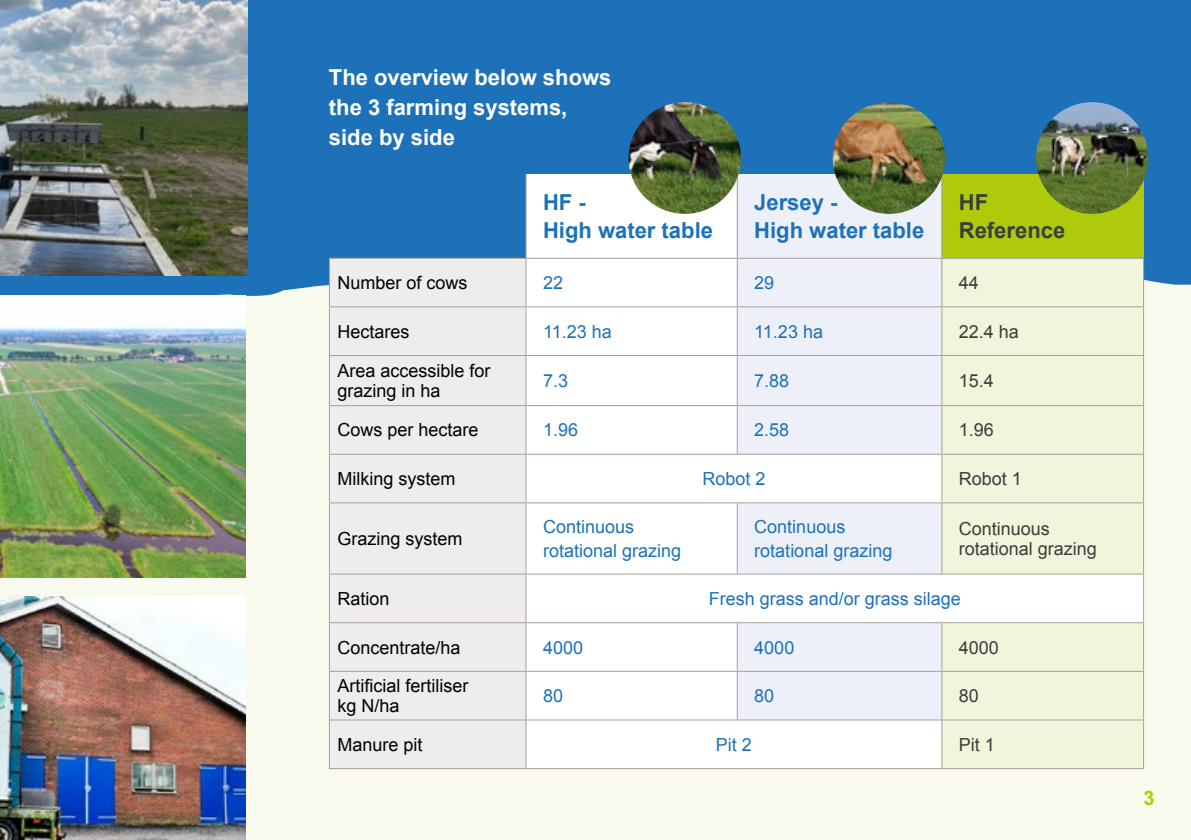
<style>
.page{position:relative;width:1191px;height:840px;background:#fff}
.page>*{position:absolute;margin:0;border:0;box-sizing:border-box;transform-origin:0 0}
.t1{font:700 22px/30px "Arial";color:#fff}
.t2{font:700 22px/28px "Arial";color:#1d71b8}
.t3{font:700 22px/28px "Arial";color:#3c3c3b}
.t4{font:700 20px "Arial";color:#afca0b}
.t5{font:18px/19.4px "Arial";color:#000}
.t6{font:18px/24px "Arial";color:#1d71b8}
.t7{font:18px/19.4px "Arial";color:#3c3c3b}
</style>
<div class="page">
<div style="left:0;top:0;width:1191px;height:839px;background:#f8faed"></div>
<div style="left:0;top:0;width:1191px;height:296px;background:#1d71b8"></div>
<div style="left:890px;top:164px;width:216px;height:105px;background:#1d71b8"></div>
<div style="left:526px;top:174px;width:415px;height:593px;background:#fff"></div>
<svg style="left:737px;top:174px;width:205px;height:545px;fill:#edf0f9"></svg>
<div style="left:942px;top:173px;width:201px;height:85px;background:#afca0b"></div>
<div style="left:330px;top:258px;width:195px;height:509px;background:#ededed"></div>
<svg style="left:942px;top:258px;width:201px;height:509px;background:#f1f4dd"></svg>
<hr style="left:329px;top:355px;width:197px;height:1px;background:#aa9e96">
<hr style="left:329px;top:405px;width:197px;height:1px;background:#aa9e96">
<hr style="left:329px;top:453px;width:197px;height:1px;background:#aa9e96">
<hr style="left:329px;top:502px;width:197px;height:1px;background:#aa9e96">
<hr style="left:329px;top:573px;width:197px;height:1px;background:#aa9e96">
<hr style="left:329px;top:622px;width:197px;height:1px;background:#aa9e96">
<hr style="left:329px;top:670px;width:197px;height:1px;background:#aa9e96">
<hr style="left:329px;top:719px;width:197px;height:1px;background:#aa9e96">
<hr style="left:526px;top:355px;width:211px;height:1px;background:#aa9e96">
<hr style="left:526px;top:405px;width:211px;height:1px;background:#aa9e96">
<hr style="left:526px;top:453px;width:211px;height:1px;background:#aa9e96">
<hr style="left:526px;top:502px;width:211px;height:1px;background:#aa9e96">
<hr style="left:526px;top:573px;width:211px;height:1px;background:#aa9e96">
<hr style="left:526px;top:622px;width:211px;height:1px;background:#aa9e96">
<hr style="left:526px;top:670px;width:211px;height:1px;background:#aa9e96">
<hr style="left:526px;top:719px;width:211px;height:1px;background:#aa9e96">
<hr style="left:737px;top:355px;width:205px;height:1px;background:#aa9e96">
<hr style="left:942px;top:355px;width:202px;height:1px;background:#aa9e96">
<hr style="left:737px;top:405px;width:205px;height:1px;background:#aa9e96">
<hr style="left:942px;top:405px;width:202px;height:1px;background:#aa9e96">
<hr style="left:737px;top:453px;width:205px;height:1px;background:#aa9e96">
<hr style="left:942px;top:453px;width:202px;height:1px;background:#aa9e96">
<hr style="left:737px;top:502px;width:205px;height:1px;background:#aa9e96">
<hr style="left:942px;top:502px;width:202px;height:1px;background:#aa9e96">
<hr style="left:737px;top:573px;width:205px;height:1px;background:#aa9e96">
<hr style="left:942px;top:573px;width:202px;height:1px;background:#aa9e96">
<hr style="left:737px;top:622px;width:205px;height:1px;background:#aa9e96">
<hr style="left:942px;top:622px;width:202px;height:1px;background:#aa9e96">
<hr style="left:737px;top:670px;width:205px;height:1px;background:#aa9e96">
<hr style="left:942px;top:670px;width:202px;height:1px;background:#aa9e96">
<hr style="left:737px;top:719px;width:205px;height:1px;background:#aa9e96">
<hr style="left:942px;top:719px;width:202px;height:1px;background:#aa9e96">
<hr style="left:329px;top:173px;width:197px;height:1px;background:#1d71b8">
<hr style="left:526px;top:173px;width:211px;height:1px;background:#1d71b8">
<hr style="left:737px;top:173px;width:205px;height:1px;background:#1d71b8">
<hr style="left:942px;top:173px;width:201px;height:1px;background:#1d71b8">
<hr style="left:737px;top:174px;width:1px;height:83px;background:#aa9e96">
<hr style="left:737px;top:258px;width:1px;height:48px;background:#aa9e96">
<hr style="left:737px;top:307px;width:1px;height:48px;background:#aa9e96">
<hr style="left:737px;top:356px;width:1px;height:49px;background:#aa9e96">
<hr style="left:737px;top:406px;width:1px;height:47px;background:#aa9e96">
<hr style="left:737px;top:503px;width:1px;height:70px;background:#aa9e96">
<hr style="left:737px;top:623px;width:1px;height:47px;background:#aa9e96">
<hr style="left:737px;top:671px;width:1px;height:48px;background:#aa9e96">
<hr style="left:941px;top:174px;width:1px;height:83px;background:#aa9e96">
<hr style="left:941px;top:258px;width:1px;height:48px;background:#aa9e96">
<hr style="left:941px;top:307px;width:1px;height:48px;background:#aa9e96">
<hr style="left:941px;top:356px;width:1px;height:49px;background:#aa9e96">
<hr style="left:941px;top:406px;width:1px;height:47px;background:#aa9e96">
<hr style="left:941px;top:454px;width:1px;height:48px;background:#aa9e96">
<hr style="left:941px;top:503px;width:1px;height:70px;background:#aa9e96">
<hr style="left:941px;top:623px;width:1px;height:47px;background:#aa9e96">
<hr style="left:941px;top:671px;width:1px;height:48px;background:#aa9e96">
<hr style="left:941px;top:720px;width:1px;height:47px;background:#aa9e96">
<hr style="left:525px;top:174px;width:1px;height:83px;background:#aa9e96">
<hr style="left:525px;top:258px;width:1px;height:48px;background:#aa9e96">
<hr style="left:525px;top:307px;width:1px;height:48px;background:#aa9e96">
<hr style="left:525px;top:356px;width:1px;height:49px;background:#aa9e96">
<hr style="left:525px;top:406px;width:1px;height:47px;background:#aa9e96">
<hr style="left:525px;top:454px;width:1px;height:48px;background:#aa9e96">
<hr style="left:525px;top:503px;width:1px;height:70px;background:#aa9e96">
<hr style="left:525px;top:574px;width:1px;height:48px;background:#aa9e96">
<hr style="left:525px;top:623px;width:1px;height:47px;background:#aa9e96">
<hr style="left:525px;top:671px;width:1px;height:48px;background:#aa9e96">
<hr style="left:525px;top:720px;width:1px;height:47px;background:#aa9e96">
<hr style="left:329px;top:257px;width:197px;height:1px;background:#aa9e96">
<hr style="left:329px;top:258px;width:1px;height:48px;background:#aa9e96">
<hr style="left:526px;top:257px;width:211px;height:1px;background:#aa9e96">
<hr style="left:737px;top:257px;width:205px;height:1px;background:#aa9e96">
<hr style="left:942px;top:257px;width:202px;height:1px;background:#aa9e96">
<hr style="left:1143px;top:258px;width:1px;height:48px;background:#aa9e96">
<hr style="left:329px;top:306px;width:197px;height:1px;background:#aa9e96">
<hr style="left:329px;top:307px;width:1px;height:48px;background:#aa9e96">
<hr style="left:526px;top:306px;width:211px;height:1px;background:#aa9e96">
<hr style="left:737px;top:306px;width:205px;height:1px;background:#aa9e96">
<hr style="left:942px;top:306px;width:202px;height:1px;background:#aa9e96">
<hr style="left:1143px;top:307px;width:1px;height:48px;background:#aa9e96">
<hr style="left:329px;top:356px;width:1px;height:49px;background:#aa9e96">
<hr style="left:1143px;top:356px;width:1px;height:49px;background:#aa9e96">
<hr style="left:329px;top:406px;width:1px;height:47px;background:#aa9e96">
<hr style="left:1143px;top:406px;width:1px;height:47px;background:#aa9e96">
<hr style="left:329px;top:454px;width:1px;height:48px;background:#aa9e96">
<hr style="left:1143px;top:454px;width:1px;height:48px;background:#aa9e96">
<hr style="left:329px;top:503px;width:1px;height:70px;background:#aa9e96">
<hr style="left:1143px;top:503px;width:1px;height:70px;background:#aa9e96">
<hr style="left:329px;top:574px;width:1px;height:48px;background:#aa9e96">
<hr style="left:1143px;top:574px;width:1px;height:48px;background:#aa9e96">
<hr style="left:329px;top:623px;width:1px;height:47px;background:#aa9e96">
<hr style="left:1143px;top:623px;width:1px;height:47px;background:#aa9e96">
<hr style="left:329px;top:671px;width:1px;height:48px;background:#aa9e96">
<hr style="left:1143px;top:671px;width:1px;height:48px;background:#aa9e96">
<hr style="left:329px;top:720px;width:1px;height:47px;background:#aa9e96">
<hr style="left:1143px;top:720px;width:1px;height:47px;background:#aa9e96">
<hr style="left:329px;top:767px;width:197px;height:1px;background:#aa9e96">
<hr style="left:526px;top:767px;width:211px;height:1px;background:#aa9e96">
<hr style="left:737px;top:767px;width:205px;height:1px;background:#aa9e96">
<hr style="left:942px;top:767px;width:202px;height:1px;background:#aa9e96">
<img style="left:0;top:295px;width:246px;height:281px">
<img style="left:0;top:596px;width:246px;height:243px">
<img style="left:832px;top:102px;width:113px;height:112px;border-radius:56px">
<img style="left:628px;top:102px;width:113px;height:112px;border-radius:56px">
<img style="left:1036px;top:102px;width:112px;height:112px;border-radius:56px">
<img style="left:0;top:0;width:248px;height:275px">
<p class="t1" style="left:329px;top:63px;width:284px">The overview below shows the 3 farming systems, side by side</p>
<p class="t2" style="left:543px;top:189px;width:171px">HF -<br>High water table</p>
<p class="t2" style="left:754px;top:189px;width:171px">Jersey -<br>High water table</p>
<p class="t3" style="left:959px;top:189px;width:108px">HF<br>Reference</p>
<p class="t5" style="left:337px;top:273px;width:132px">Number of cows</p>
<p class="t6" style="left:543px;top:271px;width:22px">22</p>
<p class="t6" style="left:754px;top:271px;width:22px">29</p>
<p class="t7" style="left:959px;top:273px;width:22px">44</p>
<p class="t5" style="left:337px;top:322px;width:74px">Hectares</p>
<p class="t6" style="left:543px;top:319px;width:70px">11.23 ha</p>
<p class="t6" style="left:754px;top:319px;width:70px">11.23 ha</p>
<p class="t7" style="left:959px;top:322px;width:62px">22.4 ha</p>
<p class="t5" style="left:337px;top:361px;width:155px">Area accessible for grazing in ha</p>
<p class="t6" style="left:543px;top:369px;width:27px">7.3</p>
<p class="t6" style="left:754px;top:369px;width:37px">7.88</p>
<p class="t7" style="left:959px;top:371px;width:37px">15.4</p>
<p class="t5" style="left:337px;top:420px;width:143px">Cows per hectare</p>
<p class="t6" style="left:543px;top:418px;width:37px">1.96</p>
<p class="t6" style="left:754px;top:418px;width:37px">2.58</p>
<p class="t7" style="left:959px;top:420px;width:37px">1.96</p>
<p class="t5" style="left:337px;top:469px;width:120px">Milking system</p>
<p class="t6" style="left:702px;top:466px;width:65px">Robot 2</p>
<p class="t7" style="left:959px;top:469px;width:65px">Robot 1</p>
<p class="t5" style="left:337px;top:529px;width:127px">Grazing system</p>
<p class="t6" style="left:543px;top:514px;width:140px">Continuous rotational grazing</p>
<p class="t6" style="left:754px;top:514px;width:140px">Continuous rotational grazing</p>
<p class="t7" style="left:959px;top:519px;width:140px">Continuous rotational grazing</p>
<p class="t5" style="left:337px;top:588px;width:54px">Ration</p>
<p class="t6" style="left:708px;top:586px;width:254px">Fresh grass and/or grass silage</p>
<p class="t5" style="left:337px;top:637px;width:125px">Concentrate/ha</p>
<p class="t6" style="left:543px;top:635px;width:42px">4000</p>
<p class="t6" style="left:754px;top:635px;width:42px">4000</p>
<p class="t7" style="left:959px;top:637px;width:42px">4000</p>
<p class="t5" style="left:337px;top:676px;width:133px">Artificial fertiliser kg N/ha</p>
<p class="t6" style="left:543px;top:683px;width:22px">80</p>
<p class="t6" style="left:754px;top:683px;width:22px">80</p>
<p class="t7" style="left:959px;top:686px;width:22px">80</p>
<p class="t5" style="left:337px;top:734px;width:87px">Manure pit</p>
<p class="t6" style="left:716px;top:732px;width:38px">Pit 2</p>
<p class="t7" style="left:959px;top:734px;width:38px">Pit 1</p>
<p class="t4" style="left:1143px;top:784px;width:13px">3</p>
</div>
